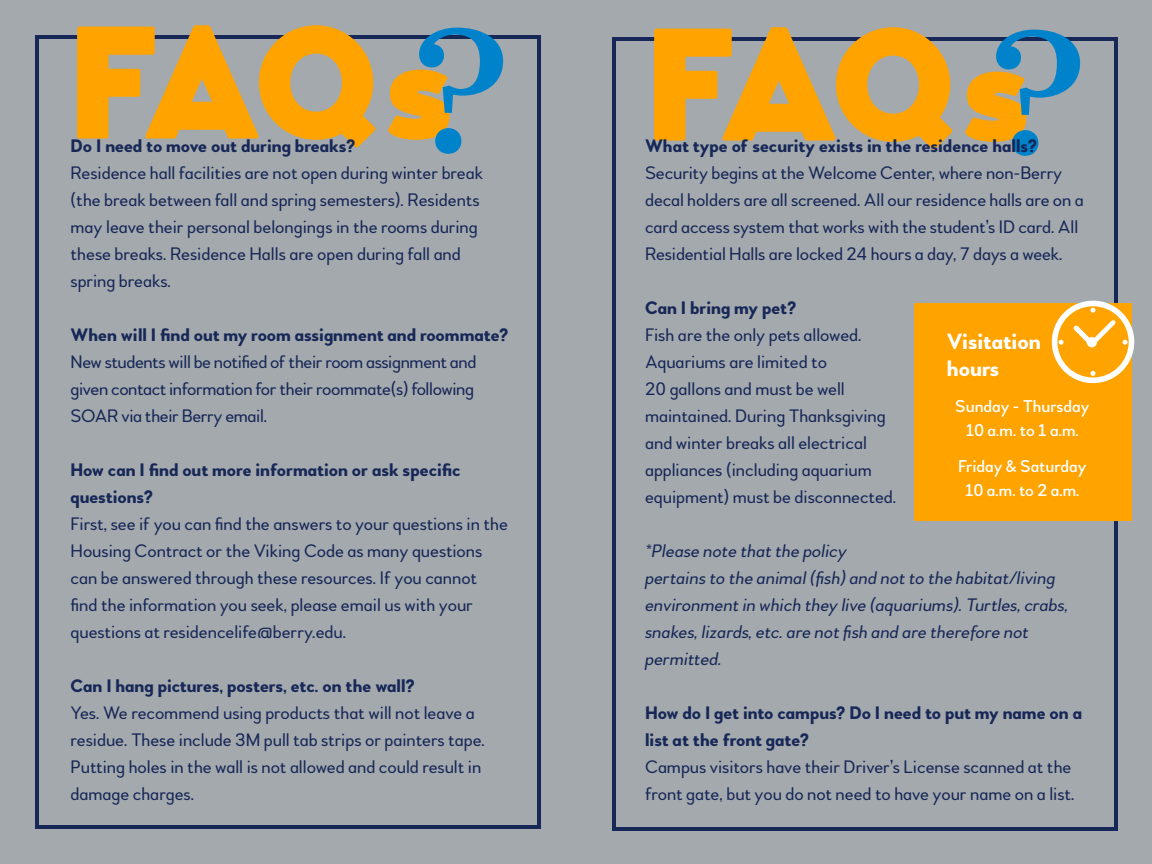
<style>
.page{position:relative;width:1152px;height:864px;background:#a3a9ad}
.page>*{position:absolute;margin:0;border:0;box-sizing:border-box;transform-origin:0 0}
.t1{font:900 160px "Woodford Bourne";letter-spacing:-.055em;color:#ffa300}
.t2{font:700 22px/26.4px "Woodford Bourne";color:#fff}
.t3{font:18px/27px "Woodford Bourne";color:#172757}
.t4{font:700 18px/27px "Woodford Bourne";color:#172757}
.t5{font:italic 18px/27px "Woodford Bourne";color:#172757}
.t6{font:18px/27px "Woodford Bourne";letter-spacing:-.02em;color:#172757}
.t7{font:500 17px/24px "Woodford Bourne";color:#fff;text-align:center}
.s1{font-family:"Harriet Text";font-weight:500;font-size:179.6px;color:#0083ca}
</style>
<div class="page">
<div style="left:35px;top:35px;width:506px;height:794px;border:4px solid #172757"></div>
<div style="left:612px;top:37px;width:506px;height:794px;border:4px solid #172757"></div>
<div style="left:914px;top:304px;width:218px;height:217px;background:#ffa300"></div>
<svg style="left:1052px;top:301px;width:82px;height:82px"></svg>
<h1 class="t1" style="left:68px;top:-11px;width:1022px">FAQ <span class="s1">?</span> FAQs<span class="s1">?</span></h1>
<h1 class="t1" style="left:383px;top:-13px;width:74px">s</h1>
<p class="t3" style="left:71px;top:160px;width:414px">Residence hall facilities are not open during winter break (the break between fall and spring semesters). Residents may leave their personal belongings in the rooms during these breaks. Residence Halls are open during fall and spring breaks.</p>
<p class="t4" style="left:71px;top:322px;width:439px">When will I find out my room assignment and roommate?</p>
<p class="t6" style="left:71px;top:349px;width:407px">New students will be notified of their room assignment and given contact information for their roommate(s) following<br>SOAR via their Berry email.</p>
<p class="t4" style="left:71px;top:457px;width:392px">How can I find out more information or ask specific questions?</p>
<p class="t3" style="left:71px;top:511px;width:439px">First, see if you can find the answers to your questions in the Housing Contract or the Viking Code as many questions can be answered through these resources. If you cannot find the information you seek, please email us with your questions at residencelife@berry.edu.</p>
<p class="t4" style="left:71px;top:673px;width:346px">Can I hang pictures, posters, etc. on the wall?</p>
<p class="t3" style="left:71px;top:700px;width:416px">Yes. We recommend using products that will not leave a residue. These include 3M pull tab strips or painters tape.<br>Putting holes in the wall is not allowed and could result in damage charges.</p>
<p class="t4" style="left:71px;top:133px;width:286px">Do I need to move out during breaks?</p>
<p class="t4" style="left:645px;top:133px;width:393px">What type of security exists in the residence halls?</p>
<p class="t3" style="left:645px;top:160px;width:440px">Security begins at the Welcome Center, where non-Berry decal holders are all screened. All our residence halls are on a card access system that works with the student’s ID card. All Residential Halls are locked 24 hours a day, 7 days a week.</p>
<p class="t4" style="left:645px;top:295px;width:153px">Can I bring my pet?</p>
<p class="t3" style="left:645px;top:322px;width:253px">Fish are the only pets allowed.<br>Aquariums are limited to<br>20 gallons and must be well maintained. During Thanksgiving and winter breaks all electrical appliances (including aquarium equipment) must be disconnected.</p>
<p class="t5" style="left:645px;top:538px;width:425px">*Please note that the policy<br>pertains to the animal (fish) and not to the habitat/living environment in which they live (aquariums). Turtles, crabs, snakes, lizards, etc. are not fish and are therefore not permitted.</p>
<p class="t4" style="left:645px;top:700px;width:438px">How do I get into campus? Do I need to put my name on a list at the front gate?</p>
<p class="t3" style="left:645px;top:754px;width:431px">Campus visitors have their Driver’s License scanned at the front gate, but you do not need to have your name on a list.</p>
<p class="t2" style="left:947px;top:329px;width:95px">Visitation hours</p>
<p class="t7" style="left:955px;top:394px;width:136px">Sunday - Thursday<br>10 a.m. to 1 a.m.</p>
<p class="t7" style="left:958px;top:454px;width:130px">Friday &amp; Saturday<br>10 a.m. to 2 a.m.</p>
</div>
